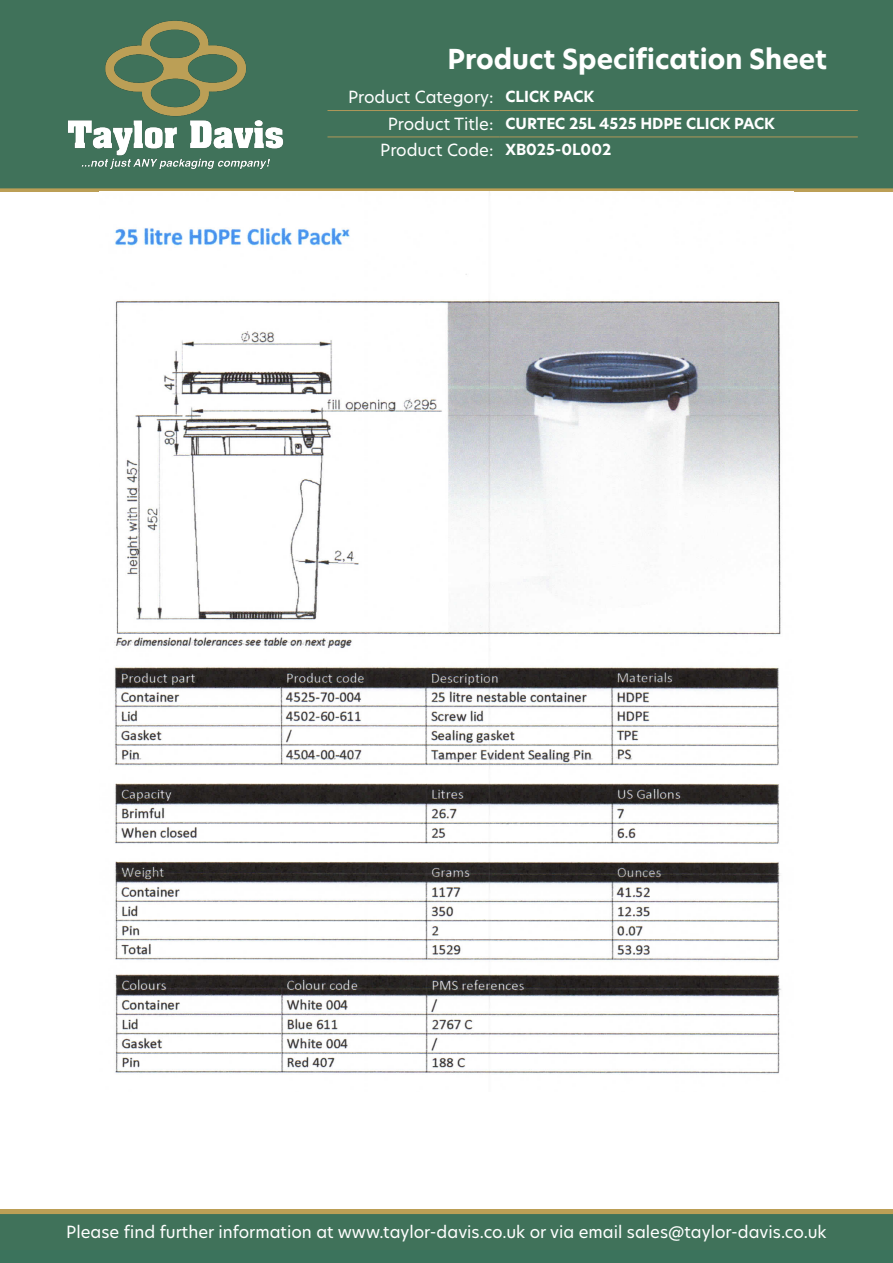
<style>
.page{position:relative;width:893px;height:1263px;background:#fff}
.page>*{position:absolute;margin:0;border:0;box-sizing:border-box;transform-origin:0 0}
.t1{font:700 27px "New Hero";color:#fff}
.t2{font:16.5px "New Hero";color:#fff}
.t3{font:700 15px "New Hero";color:#fff}
</style>
<div class="page">
<div style="left:0;top:0;width:893px;height:192px;background:#40725a"></div>
<img style="left:0;top:1209px;width:893px;height:42px">
<img style="left:61px;top:16px;width:229px;height:159px">
<div style="left:0;top:1251px;width:893px;height:12px;background:#3b735c"></div>
<hr style="left:327px;top:110px;width:172px;height:1px;background:#b19859">
<hr style="left:499px;top:110px;width:359px;height:1px;background:#b19859">
<hr style="left:327px;top:137px;width:172px;height:1px;background:#b19859">
<hr style="left:499px;top:137px;width:359px;height:1px;background:#b19859">
<img style="left:114px;top:192px;width:667px;height:882px">
<p class="t1" style="left:448px;top:41px;width:381px">Product Specification Sheet</p>
<p class="t2" style="left:348px;top:86px;width:147px">Product Category:</p>
<p class="t3" style="left:505px;top:86px;width:90px">CLICK PACK</p>
<p class="t2" style="left:388px;top:112px;width:107px">Product Title:</p>
<p class="t3" style="left:505px;top:113px;width:271px">CURTEC 25L 4525 HDPE CLICK PACK</p>
<p class="t2" style="left:380px;top:139px;width:115px">Product Code:</p>
<p class="t3" style="left:505px;top:139px;width:107px">XB025-0L002</p>
<p class="t2" style="left:66px;top:1220px;width:762px">Please find further information at www.taylor-davis.co.uk or via email sales@taylor-davis.co.uk</p>
</div>
